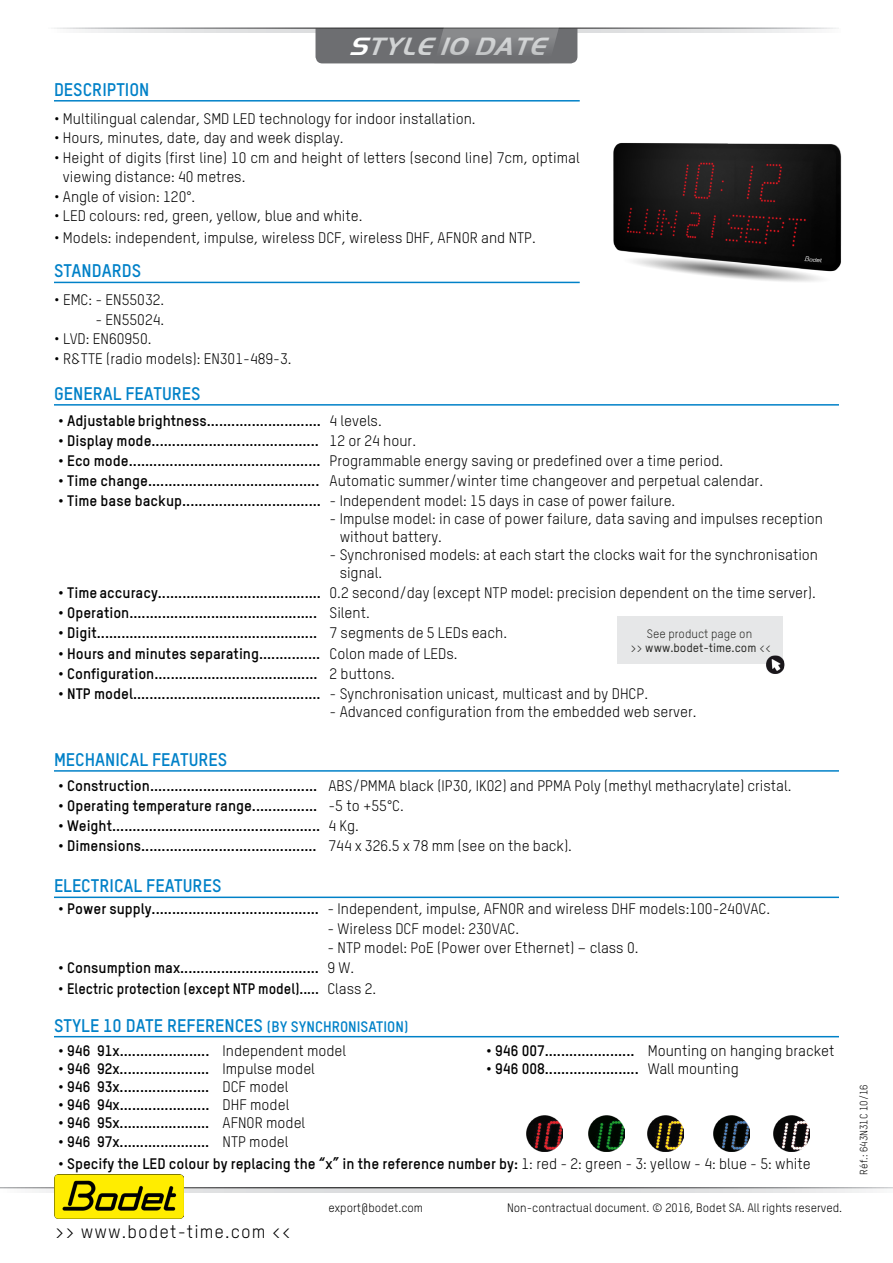
<style>
.page{position:relative;width:893px;height:1263px;background:#fff}
.page>*{position:absolute;margin:0;border:0;box-sizing:border-box;transform-origin:0 0}
.t1{font:italic 700 25.8px "Handel Got D";color:#d1d3d4}
.t2{font:700 18px "TSTARPRO";color:#0081c8}
.t3{font:18px "TSTARPRO";letter-spacing:.06em;color:#000}
.t4{font:700 15px "TSTARPRO";color:#000}
.t5{font:15px/18px "TSTARPRO";color:#000}
.t6{font:700 15px "TSTARPRO";color:#000;scale:.95 1}
.t7{font:700 15px "TSTARPRO";color:#0081c8}
.t8{font:12px "TSTARPRO";color:#000}
.t9{font:12px/14.4px "TSTARPRO";color:#282825;text-align:center}
.t10{font:10.5px "TSTARPRO";color:#000}
.s1{color:#fff}
.s2{font-weight:400}
.s3{font-weight:700}
.s4{font-weight:500}
</style>
<div class="page">
<svg style="left:82px;top:29px;width:731px;height:4px;background:#e4e5e6"></svg>
<svg style="left:315px;top:27px;width:262px;height:36px;background:#747578"></svg>
<svg style="left:0;top:1188px;width:893px;height:4px;background:#d5d6d7"></svg>
<img style="left:55px;top:1175px;width:129px;height:43px">
<hr style="left:54px;top:100px;width:526px;height:2px;background:#0081c8">
<hr style="left:54px;top:282px;width:526px;height:1px;background:#0081c8">
<hr style="left:54px;top:404px;width:785px;height:2px;background:#0081c8">
<hr style="left:54px;top:770px;width:785px;height:2px;background:#0081c8">
<hr style="left:54px;top:896px;width:785px;height:2px;background:#0081c8">
<hr style="left:54px;top:1036px;width:785px;height:1px;background:#0081c8">
<img style="left:613px;top:143px;width:229px;height:139px">
<div style="left:617px;top:617px;width:165px;height:47px;background:#e6e7e8"></div>
<img style="left:766px;top:650px;width:19px;height:24px">
<img style="left:526px;top:1115px;width:37px;height:37px">
<img style="left:588px;top:1115px;width:37px;height:37px">
<img style="left:647px;top:1115px;width:37px;height:37px">
<img style="left:713px;top:1115px;width:37px;height:37px">
<img style="left:773px;top:1115px;width:37px;height:37px">
<h1 class="t1" style="left:349px;top:30px;width:184px"><span class="s1">S</span>tyle10DATE</h1>
<p class="t2" style="left:54px;top:78px;width:97px">DESCRIPTION</p>
<p class="t5" style="left:54px;top:109px;width:423px">• Multilingual calendar, SMD LED technology for indoor installation.</p>
<p class="t5" style="left:54px;top:129px;width:291px">• Hours, minutes, date, day and week display.</p>
<p class="t5" style="left:63px;top:148px;width:518px;line-height:19.5px;text-indent:-9px">• Height of digits (first line) 10 cm and height of letters (second line) 7cm, optimal viewing distance: 40 metres.</p>
<p class="t5" style="left:54px;top:187px;width:143px">• Angle of vision: 120°.</p>
<p class="t5" style="left:54px;top:207px;width:310px">• LED colours: red, green, yellow, blue and white.</p>
<p class="t5" style="left:54px;top:228px;width:483px">• Models: independent, impulse, wireless DCF, wireless DHF, AFNOR and NTP.</p>
<p class="t2" style="left:54px;top:260px;width:89px">STANDARDS</p>
<p class="t5" style="left:54px;top:291px;width:112px">• EMC: - EN55032.</p>
<p class="t5" style="left:96px;top:310px;width:70px">- EN55024.</p>
<p class="t5" style="left:54px;top:330px;width:99px">• LVD: EN60950.</p>
<p class="t5" style="left:54px;top:349px;width:239px">• R&amp;TTE (radio models): EN301-489-3.</p>
<p class="t2" style="left:54px;top:382px;width:148px">GENERAL FEATURES</p>
<p class="t4" style="left:58px;top:411px;width:325px">• Adjustable brightness............................ <span class="s2">4 levels.</span></p>
<p class="t4" style="left:58px;top:431px;width:359px">• Display mode......................................... <span class="s2">12 or 24 hour.</span></p>
<p class="t4" style="left:58px;top:451px;width:666px">• Eco mode............................................... <span class="s2">Programmable energy saving or predefined over a time period.</span></p>
<p class="t5" style="left:58px;top:471px;width:706px"><span class="s3">• Time change..........................................</span> Automatic summer/winter time changeover and perpetual calendar.</p>
<p class="t4" style="left:58px;top:491px;width:619px">• Time base backup.................................. <span class="s2">- Independent model: 15 days in case of power failure.</span></p>
<p class="t5" style="left:340px;top:509px;width:485px;text-indent:-10px">- Impulse model: in case of power failure, data saving and impulses reception without battery.</p>
<p class="t5" style="left:340px;top:545px;width:480px;text-indent:-10px">- Synchronised models: at each start the clocks wait for the synchronisation signal.</p>
<p class="t5" style="left:58px;top:584px;width:759px"><span class="s3">• Time accuracy........................................</span> 0.2 second/day (except NTP model: precision dependent on the time server).</p>
<p class="t4" style="left:58px;top:603px;width:313px">• Operation.............................................. <span class="s2">Silent.</span></p>
<p class="t4" style="left:58px;top:623px;width:450px">• Digit...................................................... <span class="s2">7 segments de 5 LEDs each.</span></p>
<p class="t4" style="left:58px;top:644px;width:401px">• Hours and minutes separating............... <span class="s2">Colon made of LEDs.</span></p>
<p class="t4" style="left:58px;top:664px;width:338px">• Configuration........................................ <span class="s2">2 buttons.</span></p>
<p class="t4" style="left:58px;top:684px;width:591px">• NTP model.............................................. <span class="s2">- Synchronisation unicast, multicast and by DHCP.</span></p>
<p class="t5" style="left:330px;top:702px;width:369px">- Advanced configuration from the embedded web server.</p>
<p class="t2" style="left:54px;top:748px;width:175px">MECHANICAL FEATURES</p>
<p class="t9" style="left:630px;top:626px;width:142px">See product page on<br>&gt;&gt; <span class="s4">www.bodet-time.com</span> &lt;&lt;</p>
<p class="t5" style="left:58px;top:776px;width:735px"><span class="s3">• Construction.........................................</span> ABS/PMMA black (IP30, IK02) and PPMA Poly (methyl methacrylate) cristal.</p>
<p class="t4" style="left:58px;top:796px;width:347px">• Operating temperature range................ <span class="s2">-5 to +55°C.</span></p>
<p class="t4" style="left:58px;top:816px;width:302px">• Weight................................................... <span class="s2">4 Kg.</span></p>
<p class="t4" style="left:58px;top:836px;width:515px">• Dimensions........................................... <span class="s2">744 x 326.5 x 78 mm (see on the back).</span></p>
<p class="t2" style="left:54px;top:874px;width:169px">ELECTRICAL FEATURES</p>
<p class="t5" style="left:58px;top:900px;width:713px"><span class="s3">• Power supply.........................................</span> - Independent, impulse, AFNOR and wireless DHF models:100-240VAC.</p>
<p class="t5" style="left:327px;top:919px;width:193px">- Wireless DCF model: 230VAC.</p>
<p class="t5" style="left:327px;top:939px;width:313px">- NTP model: PoE (Power over Ethernet) – class 0.</p>
<p class="t4" style="left:58px;top:959px;width:297px">• Consumption max.................................. <span class="s2">9 W.</span></p>
<p class="t6" style="left:58px;top:979px;width:336px">• Electric protection (except NTP model)..... <span class="s2">Class 2.</span></p>
<p class="t2" style="left:54px;top:1014px;width:134px">Style 10 DATE References</p>
<p class="t7" style="left:267px;top:1017px;width:48px">(by synchronisation</p>
<p class="t7" style="left:404px;top:1017px;width:6px">)</p>
<p class="t4" style="left:58px;top:1041px;width:289px">• 946 91x...................... <span class="s2">Independent model</span></p>
<p class="t4" style="left:486px;top:1041px;width:350px">• 946 007...................... <span class="s2">Mounting on hanging bracket</span></p>
<p class="t4" style="left:58px;top:1059px;width:258px">• 946 92x...................... <span class="s2">Impulse model</span></p>
<p class="t4" style="left:486px;top:1059px;width:254px">• 946 008....................... <span class="s2">Wall mounting</span></p>
<p class="t4" style="left:58px;top:1077px;width:232px">• 946 93x...................... <span class="s2">DCF model</span></p>
<p class="t4" style="left:58px;top:1095px;width:233px">• 946 94x...................... <span class="s2">DHF model</span></p>
<p class="t4" style="left:58px;top:1113px;width:249px">• 946 95x...................... <span class="s2">AFNOR model</span></p>
<p class="t4" style="left:58px;top:1132px;width:232px">• 946 97x...................... <span class="s2">NTP model</span></p>
<p class="t4" style="left:58px;top:1154px;width:754px">• Specify the LED colour by replacing the “x” in the reference number by: <span class="s2">1: red - 2: green - 3: yellow - 4: blue - 5: white</span></p>
<p class="t3" style="left:55px;top:1220px;width:237px">&gt;&gt; www.bodet-time.com &lt;&lt;</p>
<p class="t8" style="left:329px;top:1201px;width:96px">export@bodet.com</p>
<p class="t8" style="left:507px;top:1201px;width:337px">Non-contractual document. © 2016, Bodet SA. All rights reserved.</p>
<p class="t10" style="left:857px;top:1174px;width:92px;rotate:-90deg">Réf.: 643N31C 10/16</p>
</div>
